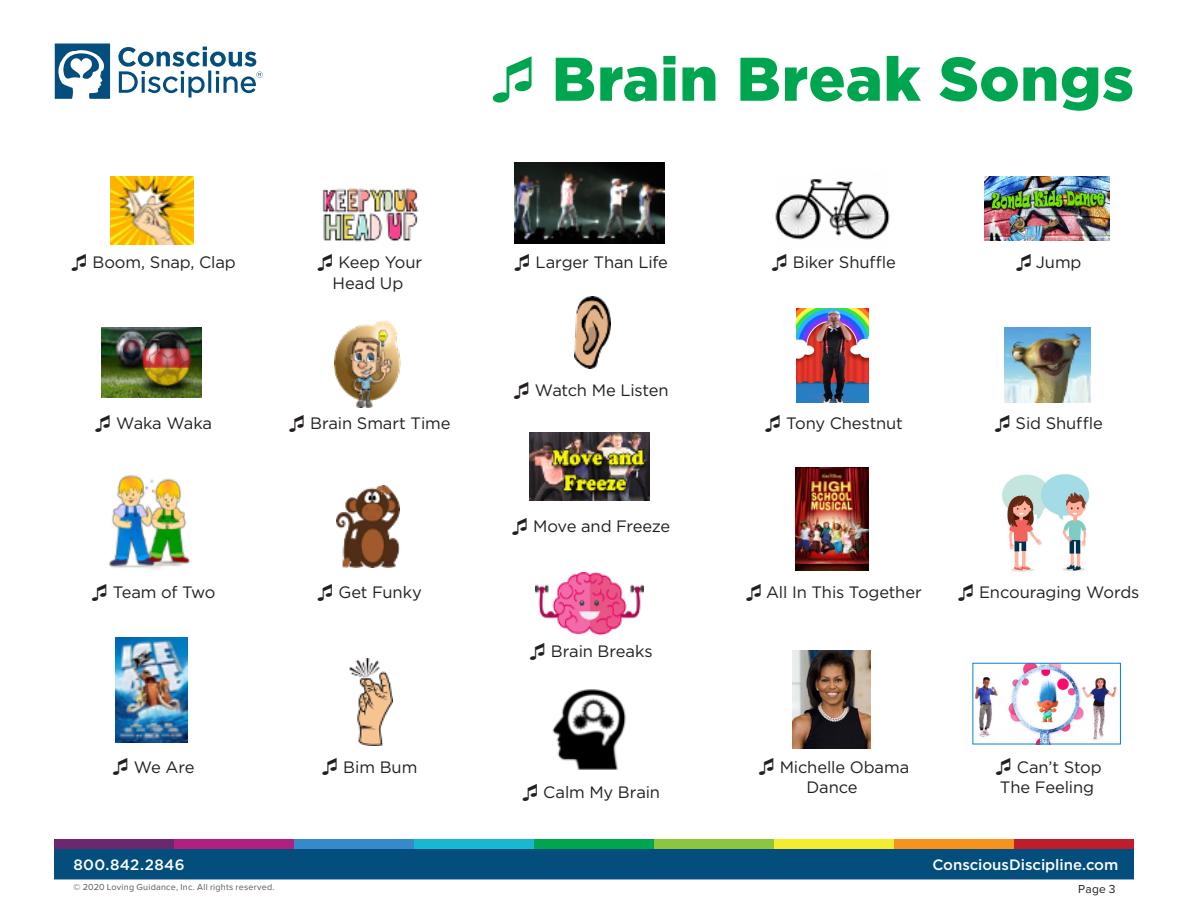
<style>
.page{position:relative;width:1188px;height:918px;background:#fff}
.page>*{position:absolute;margin:0;border:0;box-sizing:border-box;transform-origin:0 0}
.t1{font:900 61.5px "Gotham";letter-spacing:.01em;color:#00a54f}
.t2{font:16.5px/20.2px "Gotham";letter-spacing:-.01em;color:#231f20}
.t3{font:500 15px "Gotham";color:#fff}
.t4{font:500 15px "Gotham";letter-spacing:.025em;color:#fff}
.t5{font:12px "Proxima Nova";color:#231f20}
.t6{font:9px "Proxima Nova";letter-spacing:.025em;color:#57585a}
</style>
<div class="page">
<div style="left:54px;top:849px;width:1080px;height:30px;background:#034e7d"></div>
<svg style="left:54px;top:44px;width:56px;height:55px"></svg>
<svg style="left:118px;top:47px;width:145px;height:50px"></svg>
<div style="left:54px;top:839px;width:120px;height:10px;background:#6b286d"></div>
<div style="left:174px;top:839px;width:120px;height:10px;background:#b02080"></div>
<div style="left:294px;top:839px;width:120px;height:10px;background:#378ac9"></div>
<div style="left:414px;top:839px;width:120px;height:10px;background:#18b8d0"></div>
<div style="left:534px;top:839px;width:120px;height:10px;background:#00a54f"></div>
<div style="left:654px;top:839px;width:120px;height:10px;background:#8bc63e"></div>
<div style="left:774px;top:839px;width:120px;height:10px;background:#f4ed2f"></div>
<div style="left:894px;top:839px;width:120px;height:10px;background:#f7931d"></div>
<div style="left:1014px;top:839px;width:120px;height:10px;background:#be1d2c"></div>
<img style="left:111px;top:177px;width:82px;height:67px">
<img style="left:102px;top:328px;width:100px;height:69px">
<img style="left:109px;top:475px;width:82px;height:94px">
<img style="left:116px;top:637px;width:72px;height:105px">
<img style="left:322px;top:188px;width:97px;height:54px">
<img style="left:335px;top:321px;width:66px;height:86px">
<img style="left:336px;top:485px;width:64px;height:82px">
<img style="left:349px;top:658px;width:44px;height:88px">
<img style="left:514px;top:162px;width:150px;height:81px">
<img style="left:535px;top:573px;width:109px;height:63px">
<img style="left:775px;top:179px;width:115px;height:61px">
<img style="left:529px;top:433px;width:120px;height:67px">
<img style="left:574px;top:296px;width:36px;height:73px">
<img style="left:552px;top:689px;width:74px;height:81px">
<img style="left:796px;top:467px;width:72px;height:103px">
<img style="left:1004px;top:328px;width:86px;height:75px">
<img style="left:793px;top:650px;width:77px;height:98px">
<img style="left:985px;top:177px;width:124px;height:64px">
<img style="left:975px;top:665px;width:142px;height:77px">
<img style="left:1002px;top:474px;width:88px;height:98px">
<img style="left:796px;top:309px;width:72px;height:94px">
<p class="t1" style="left:552px;top:43px;width:584px">Brain Break Songs</p>
<p class="t2" style="left:92px;top:252px;width:145px">Boom, Snap, Clap</p>
<p class="t2" style="left:333px;top:252px;width:91px;text-indent:6px">Keep Your<br>Head Up</p>
<p class="t2" style="left:536px;top:252px;width:134px">Larger Than Life</p>
<p class="t2" style="left:793px;top:252px;width:105px">Biker Shuffle</p>
<p class="t2" style="left:1036px;top:252px;width:47px">Jump</p>
<p class="t2" style="left:535px;top:380px;width:135px">Watch Me Listen</p>
<p class="t2" style="left:116px;top:413px;width:97px">Waka Waka</p>
<p class="t2" style="left:310px;top:413px;width:142px">Brain Smart Time</p>
<p class="t2" style="left:786px;top:413px;width:118px">Tony Chestnut</p>
<p class="t2" style="left:1016px;top:413px;width:89px">Sid Shuffle</p>
<p class="t2" style="left:533px;top:516px;width:139px">Move and Freeze</p>
<p class="t2" style="left:113px;top:582px;width:104px">Team of Two</p>
<p class="t2" style="left:339px;top:582px;width:85px">Get Funky</p>
<p class="t2" style="left:766px;top:582px;width:157px">All In This Together</p>
<p class="t2" style="left:979px;top:582px;width:162px">Encouraging Words</p>
<p class="t2" style="left:551px;top:641px;width:103px">Brain Breaks</p>
<p class="t2" style="left:134px;top:756px;width:62px">We Are</p>
<p class="t2" style="left:343px;top:756px;width:76px">Bim Bum</p>
<p class="t2" style="left:807px;top:756px;width:104px;text-indent:-27px">Michelle Obama<br>Dance</p>
<p class="t2" style="left:1017px;top:756px;width:86px">Can’t Stop</p>
<p class="t2" style="left:543px;top:782px;width:118px">Calm My Brain</p>
<p class="t2" style="left:1000px;top:777px;width:96px">The Feeling</p>
<p class="t4" style="left:73px;top:856px;width:113px">800.842.2846</p>
<p class="t3" style="left:932px;top:856px;width:188px">ConsciousDiscipline.com</p>
<p class="t6" style="left:74px;top:881px;width:203px">© 2020 Loving Guidance, Inc. All rights reserved.</p>
<p class="t5" style="left:1078px;top:880px;width:39px">Page 3</p>
</div>
